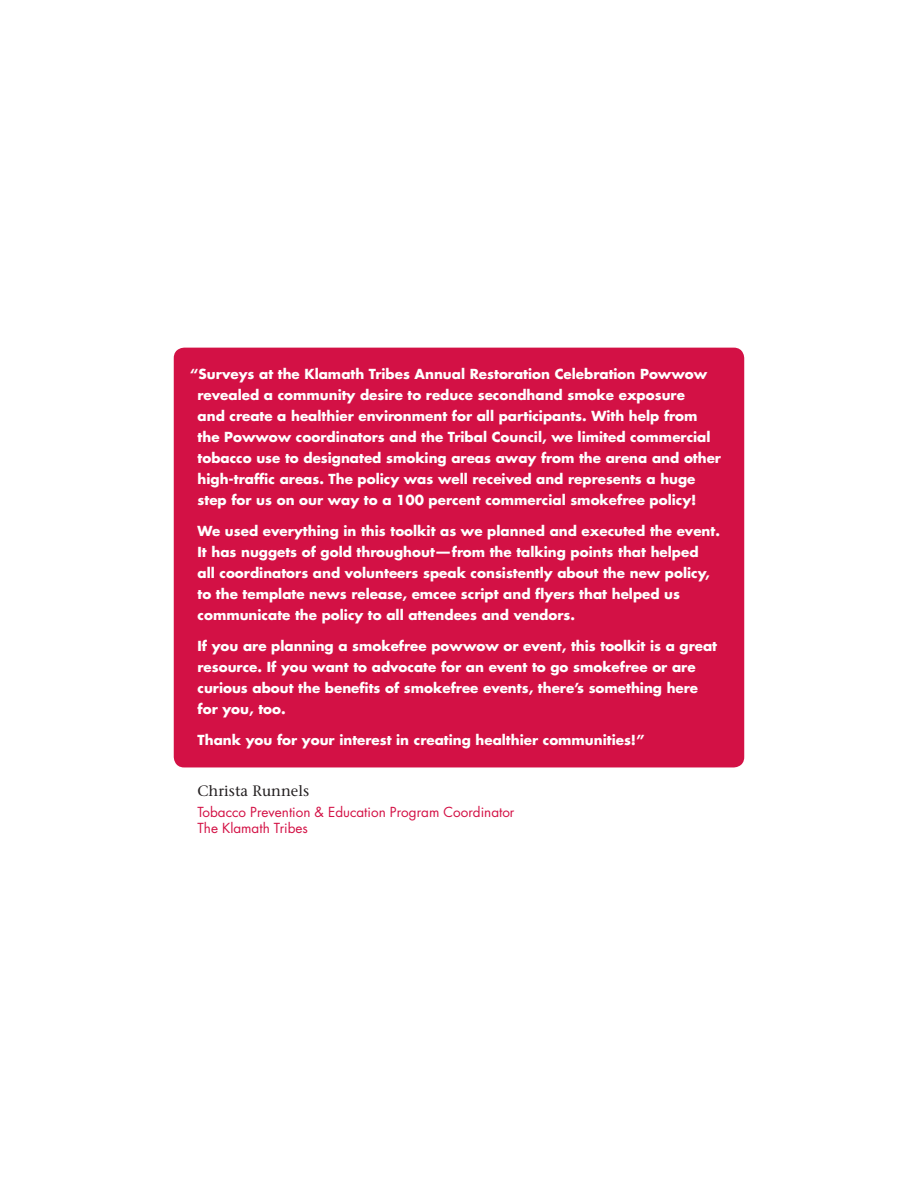
<style>
.page{position:relative;width:918px;height:1188px;background:#fff}
.page>*{position:absolute;margin:0;border:0;box-sizing:border-box;transform-origin:0 0}
.t1{font:15px "Stone Serif";color:#231f20}
.t2{font:700 13.5px/21px "Futura";color:#fff}
.t3{font:13.5px/16.5px "Futura";color:#d31145}
</style>
<div class="page">
<div style="left:174px;top:348px;width:570px;height:419px;background:#d31145;border-radius:10px"></div>
<p class="t2" style="left:198px;top:365px;width:525px;text-indent:-8px">“Surveys at the Klamath Tribes Annual Restoration Celebration Powwow revealed a community desire to reduce secondhand smoke exposure<br>and create a healthier environment for all participants. With help from the Powwow coordinators and the Tribal Council, we limited commercial tobacco use to designated smoking areas away from the arena and other high-traffic areas. The policy was well received and represents a huge step for us on our way to a 100 percent commercial smokefree policy!</p>
<p class="t2" style="left:198px;top:522px;width:524px">We used everything in this toolkit as we planned and executed the event.<br>It has nuggets of gold throughout — from the talking points that helped<br>all coordinators and volunteers speak consistently about the new policy, to the template news release, emcee script and flyers that helped us communicate the policy to all attendees and vendors.</p>
<p class="t2" style="left:198px;top:637px;width:521px">If you are planning a smokefree powwow or event, this toolkit is a great resource. If you want to advocate for an event to go smokefree or are curious about the benefits of smokefree events, there’s something here for you, too.</p>
<p class="t2" style="left:198px;top:730px;width:449px">Thank you for your interest in creating healthier communities!”</p>
<p class="t1" style="left:198px;top:785px;width:113px">Christa Runnels</p>
<p class="t3" style="left:198px;top:805px;width:318px">Tobacco Prevention &amp; Education Program Coordinator<br>The Klamath Tribes</p>
</div>
